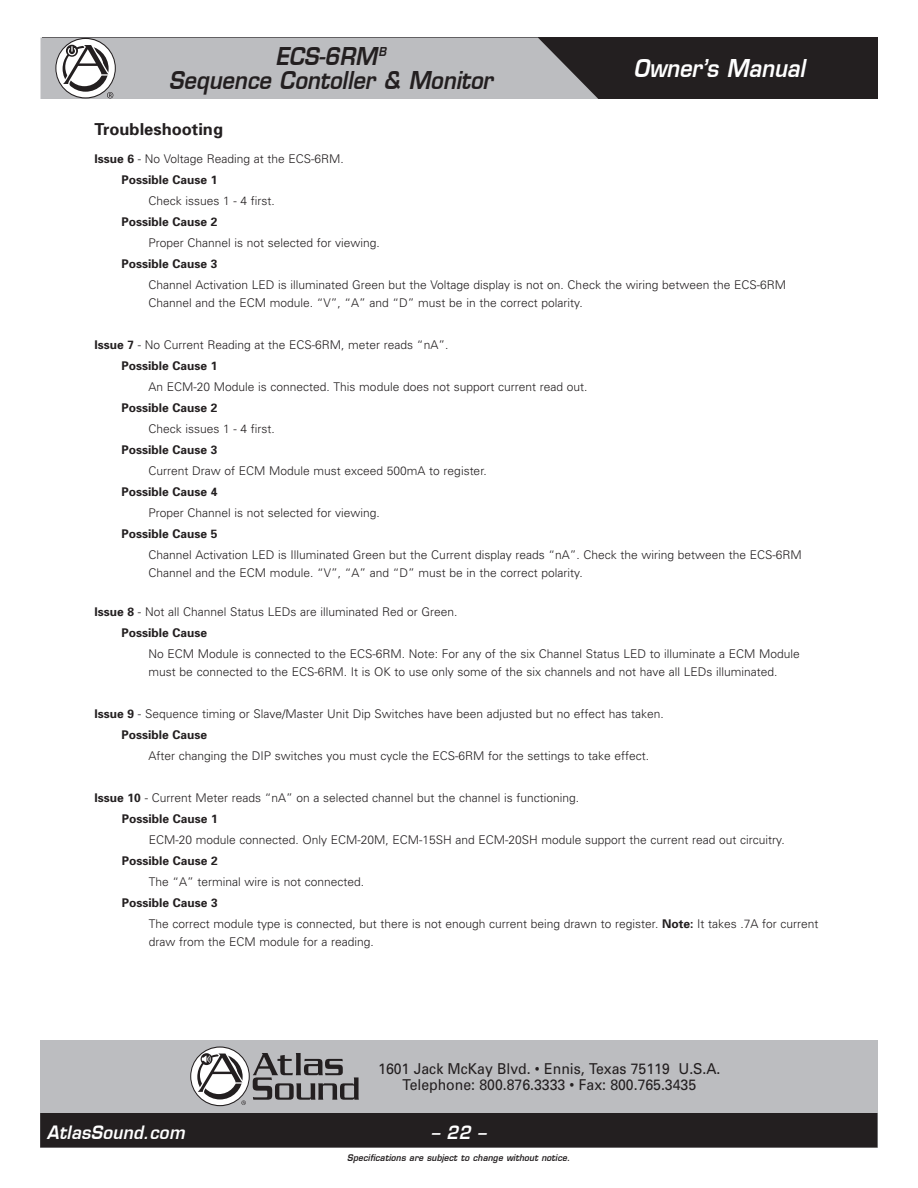
<style>
.page{position:relative;width:918px;height:1188px;background:#fff}
.page>*{position:absolute;margin:0;border:0;box-sizing:border-box;transform-origin:0 0}
.t1{font:italic 600 24px/24px "Eurostile LT";color:#231f20;text-align:center;scale:.9 1}
.t2{font:italic 600 24px "Eurostile LT";color:#fff;scale:.9 1}
.t3{font:italic 600 18px "Eurostile LT";letter-spacing:.015em;color:#fff;scale:.94 1}
.t4{font:700 16.5px "Univers";color:#231f20}
.t5{font:15px/16.5px "Univers";color:#231f20;text-align:center;scale:.94 1}
.t6{font:300 12px/21px "Univers";color:#231f20}
.t7{font:700 12px "Univers";color:#231f20}
.t8{font:italic 600 9px "Eurostile LT";letter-spacing:.015em;color:#231f20;scale:.94 1}
.s1{font-weight:700}
</style>
<div class="page">
<div style="left:40px;top:1040px;width:838px;height:108px;background:#bcbdc0"></div>
<div style="left:40px;top:1113px;width:837px;height:35px;background:#231f20"></div>
<div style="left:42px;top:38px;width:835px;height:61px;background:#231f20"></div>
<svg style="left:253px;top:1053px;width:106px;height:47px"></svg>
<svg style="left:190px;top:1046px;width:60px;height:60px"></svg>
<div style="left:191px;top:1048px;width:58px;height:57px;background:#fff;border-radius:50%"></div>
<svg style="left:197px;top:1052px;width:49px;height:53px"></svg>
<svg style="left:40px;top:38px;width:558px;height:61px;background:#b3b3b6"></svg>
<h1 class="t1" style="left:169px;top:44px;width:361px">ECS-6RM<sup>B<br></sup>Sequence Contoller &amp; Monitor</h1>
<h1 class="t2" style="left:634px;top:53px;width:192px">Owner’s Manual</h1>
<h3 class="t4" style="left:94px;top:119px;width:130px">Troubleshooting</h3>
<p class="t6" style="left:122px;top:148px;width:224px;text-indent:-27px"><span class="s1">Issue 6</span> - No Voltage Reading at the ECS-6RM.<br><span class="s1">Possible Cause 1</span></p>
<p class="t6" style="left:148px;top:190px;width:128px">Check issues 1 - 4 first.</p>
<p class="t7" style="left:122px;top:214px;width:98px">Possible Cause 2</p>
<p class="t6" style="left:148px;top:232px;width:233px">Proper Channel is not selected for viewing.</p>
<p class="t7" style="left:122px;top:256px;width:98px">Possible Cause 3</p>
<p class="t6" style="left:148px;top:275px;width:639px;line-height:18px">Channel Activation LED is illuminated Green but the Voltage display is not on. Check the wiring between the ECS-6RM<br>Channel and the ECM module. “V”, “A” and “D” must be in the correct polarity.</p>
<p class="t6" style="left:122px;top:334px;width:328px;text-indent:-27px"><span class="s1">Issue 7</span> - No Current Reading at the ECS-6RM, meter reads “nA”.<br><span class="s1">Possible Cause 1</span></p>
<p class="t6" style="left:149px;top:376px;width:440px">An ECM-20 Module is connected. This module does not support current read out.</p>
<p class="t7" style="left:122px;top:400px;width:98px">Possible Cause 2</p>
<p class="t6" style="left:149px;top:418px;width:128px">Check issues 1 - 4 first.</p>
<p class="t7" style="left:122px;top:442px;width:98px">Possible Cause 3</p>
<p class="t6" style="left:149px;top:460px;width:340px">Current Draw of ECM Module must exceed 500mA to register.</p>
<p class="t7" style="left:122px;top:484px;width:98px">Possible Cause 4</p>
<p class="t6" style="left:149px;top:502px;width:233px">Proper Channel is not selected for viewing.</p>
<p class="t7" style="left:122px;top:526px;width:98px">Possible Cause 5</p>
<p class="t6" style="left:149px;top:545px;width:655px;line-height:18px">Channel Activation LED is Illuminated Green but the Current display reads “nA”. Check the wiring between the ECS-6RM<br>Channel and the ECM module. “V”, “A” and “D” must be in the correct polarity.</p>
<p class="t6" style="left:122px;top:601px;width:337px;text-indent:-27px"><span class="s1">Issue 8</span> - Not all Channel Status LEDs are illuminated Red or Green.<br><span class="s1">Possible Cause</span></p>
<p class="t6" style="left:149px;top:644px;width:653px;line-height:18px">No ECM Module is connected to the ECS-6RM. Note: For any of the six Channel Status LED to illuminate a ECM Module must be connected to the ECS-6RM. It is OK to use only some of the six channels and not have all LEDs illuminated.</p>
<p class="t6" style="left:122px;top:703px;width:544px;text-indent:-27px"><span class="s1">Issue 9</span> - Sequence timing or Slave/Master Unit Dip Switches have been adjusted but no effect has taken.<br><span class="s1">Possible Cause</span></p>
<p class="t6" style="left:149px;top:745px;width:502px">After changing the DIP switches you must cycle the ECS-6RM for the settings to take effect.</p>
<p class="t6" style="left:122px;top:787px;width:459px;text-indent:-27px"><span class="s1">Issue 10</span> - Current Meter reads “nA” on a selected channel but the channel is functioning.<br><span class="s1">Possible Cause 1</span></p>
<p class="t6" style="left:149px;top:829px;width:638px">ECM-20 module connected. Only ECM-20M, ECM-15SH and ECM-20SH module support the current read out circuitry.</p>
<p class="t7" style="left:122px;top:853px;width:98px">Possible Cause 2</p>
<p class="t6" style="left:149px;top:871px;width:217px">The “A” terminal wire is not connected.</p>
<p class="t6" style="left:149px;top:892px;width:671px;text-indent:-27px"><span class="s1">Possible Cause 3<br></span>The correct module type is connected, but there is not enough current being drawn to register. <span class="s1">Note:</span> It takes .7A for current</p>
<p class="t6" style="left:149px;top:931px;width:227px">draw from the ECM module for a reading.</p>
<p class="t5" style="left:378px;top:1060px;width:366px">1601 Jack McKay Blvd. • Ennis, Texas 75119 U.S.A.<br>Telephone: 800.876.3333 • Fax: 800.765.3435</p>
<h2 class="t3" style="left:47px;top:1121px;width:148px">AtlasSound.com</h2>
<h2 class="t3" style="left:431px;top:1121px;width:60px">– 22 –</h2>
<p class="t8" style="left:347px;top:1152px;width:239px">Specifications are subject to change without notice.</p>
</div>
